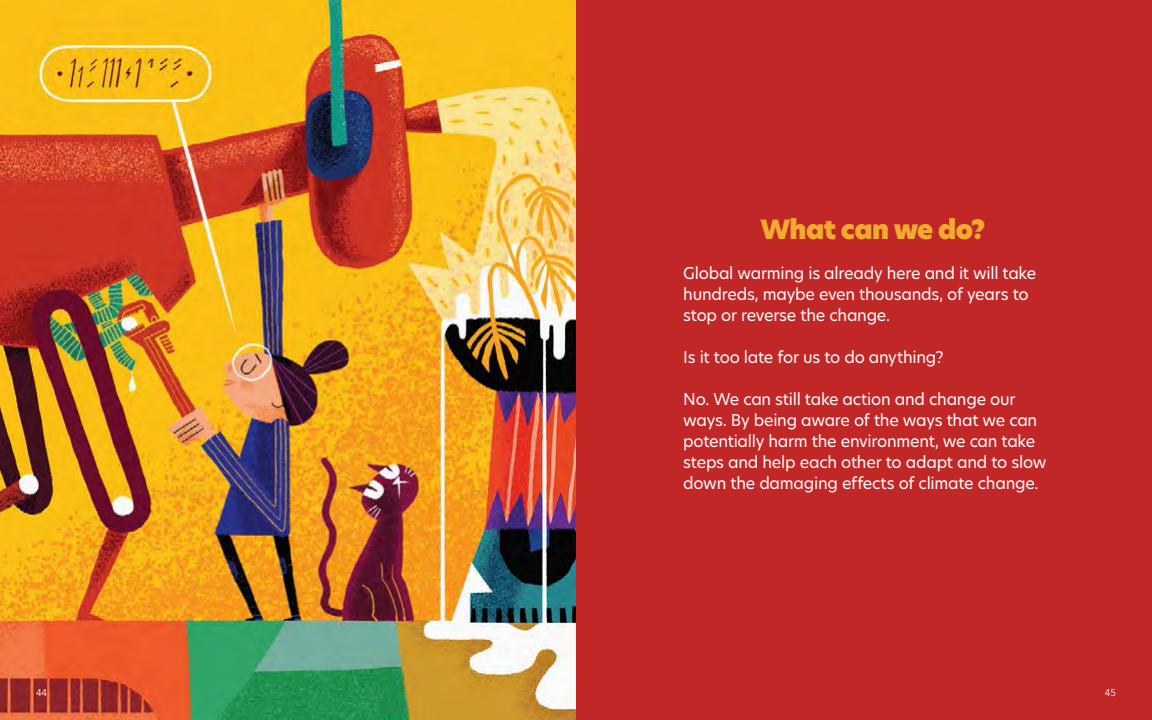
<style>
.page{position:relative;width:1152px;height:720px;background:#fff}
.page>*{position:absolute;margin:0;border:0;box-sizing:border-box;transform-origin:0 0}
.t1{font:26px "Hero New Super";letter-spacing:-.025em;color:#f1ab2e}
.t2{font:16px/21px "Hero New";letter-spacing:-.015em;color:#fff}
.t3{font:10px "Avenir";color:#fff}
</style>
<div class="page">
<img style="left:0;top:0;width:576px;height:720px">
<div style="left:576px;top:0;width:576px;height:720px;background:#c22727"></div>
<p class="t3" style="left:36px;top:687px;width:13px">44</p>
<h1 class="t1" style="left:760px;top:212px;width:226px">What can we do?</h1>
<p class="t2" style="left:683px;top:263px;width:354px">Global warming is already here and it will take hundreds, maybe even thousands, of years to stop or reverse the change.</p>
<p class="t2" style="left:683px;top:347px;width:262px">Is it too late for us to do anything?</p>
<p class="t2" style="left:683px;top:389px;width:365px">No. We can still take action and change our ways. By being aware of the ways that we can potentially harm the environment, we can take steps and help each other to adapt and to slow down the damaging effects of climate change.</p>
<p class="t3" style="left:1105px;top:687px;width:13px">45</p>
</div>
